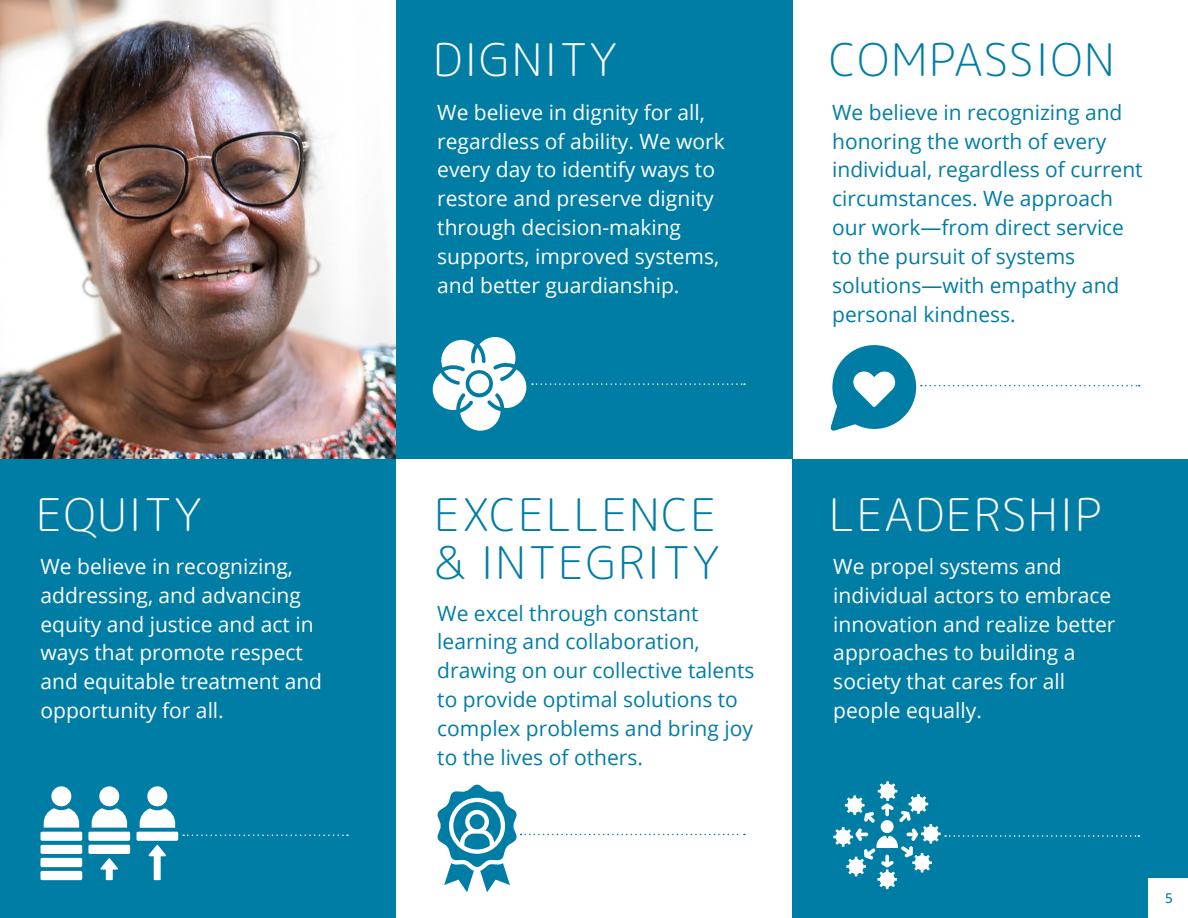
<style>
.page{position:relative;width:1188px;height:918px;background:#fff}
.page>*{position:absolute;margin:0;border:0;box-sizing:border-box;transform-origin:0 0}
.BODY{font:300 45px/48px "Rounded Mplus 1 c";letter-spacing:.04em;color:#007da5}
.BODY-2{font:300 45px "Rounded Mplus 1 c";letter-spacing:.04em;color:#fff}
.BODY-3{font:21px/28.8px "Open Sans";color:#fff}
.BODY-4{font:21px/28.8px "Open Sans";color:#007da5}
.BODY-5{font:500 13.5px "Open Sans";color:#007da5}
</style>
<div class="page">
<img style="left:0;top:0;width:396px;height:459px">
<div style="left:0;top:459px;width:396px;height:459px;background:#007da5"></div>
<div style="left:396px;top:0;width:396px;height:459px;background:#007da5"></div>
<div style="left:792px;top:459px;width:396px;height:459px;background:#007da5"></div>
<div style="left:1149px;top:879px;width:39px;height:39px;background:#fff"></div>
<div style="left:51px;top:786px;width:20px;height:20px;background:#fff;border-radius:50%"></div>
<svg style="left:44px;top:808px;width:35px;height:20px"></svg>
<div style="left:41px;top:832px;width:41px;height:9px;background:#fff;border-radius:2px"></div>
<div style="left:41px;top:845px;width:41px;height:9px;background:#fff;border-radius:2px"></div>
<div style="left:41px;top:858px;width:41px;height:9px;background:#fff;border-radius:2px"></div>
<div style="left:41px;top:871px;width:41px;height:9px;background:#fff;border-radius:2px"></div>
<div style="left:99px;top:786px;width:20px;height:20px;background:#fff;border-radius:50%"></div>
<svg style="left:92px;top:808px;width:35px;height:20px"></svg>
<div style="left:88px;top:832px;width:42px;height:9px;background:#fff;border-radius:2px"></div>
<div style="left:88px;top:845px;width:42px;height:9px;background:#fff;border-radius:2px"></div>
<div style="left:147px;top:786px;width:20px;height:20px;background:#fff;border-radius:50%"></div>
<svg style="left:140px;top:808px;width:35px;height:20px"></svg>
<div style="left:137px;top:832px;width:41px;height:9px;background:#fff;border-radius:2px"></div>
<svg style="left:100px;top:858px;width:18px;height:22px"></svg>
<svg style="left:148px;top:845px;width:18px;height:35px"></svg>
<svg style="left:830px;top:345px;width:310px;height:86px"></svg>
<svg style="left:433px;top:337px;width:312px;height:94px"></svg>
<svg style="left:437px;top:784px;width:308px;height:108px"></svg>
<svg style="left:833px;top:781px;width:306px;height:108px"></svg>
<svg style="left:183px;top:835px;width:165px;height:1px"></svg>
<p class="BODY-2" style="left:433px;top:28px;width:186px">DIGNITY</p>
<p class="BODY-3" style="left:437px;top:97px;width:289px">We believe in dignity for all, regardless of ability. We work every day to identify ways to restore and preserve dignity through decision-making supports, improved systems, and better guardianship.</p>
<p class="BODY" style="left:829px;top:36px;width:287px">COMPASSION</p>
<p class="BODY-4" style="left:832px;top:97px;width:312px">We believe in recognizing and honoring the worth of every individual, regardless of current circumstances. We approach our work—from direct service to the pursuit of systems solutions—with empathy and personal kindness.</p>
<p class="BODY-2" style="left:36px;top:482px;width:167px">EQUITY</p>
<p class="BODY-2" style="left:829px;top:482px;width:274px">LEADERSHIP</p>
<p class="BODY" style="left:434px;top:490px;width:287px">EXCELLENCE &amp; INTEGRITY</p>
<p class="BODY-4" style="left:437px;top:598px;width:319px">We excel through constant learning and collaboration, drawing on our collective talents to provide optimal solutions to complex problems and bring joy to the lives of others.</p>
<p class="BODY-3" style="left:41px;top:551px;width:283px">We believe in recognizing, addressing, and advancing equity and justice and act in ways that promote respect and equitable treatment and opportunity for all.</p>
<p class="BODY-3" style="left:833px;top:551px;width:284px">We propel systems and individual actors to embrace innovation and realize better approaches to building a society that cares for all people equally.</p>
<p class="BODY-5" style="left:1165px;top:888px;width:9px">5</p>
</div>
